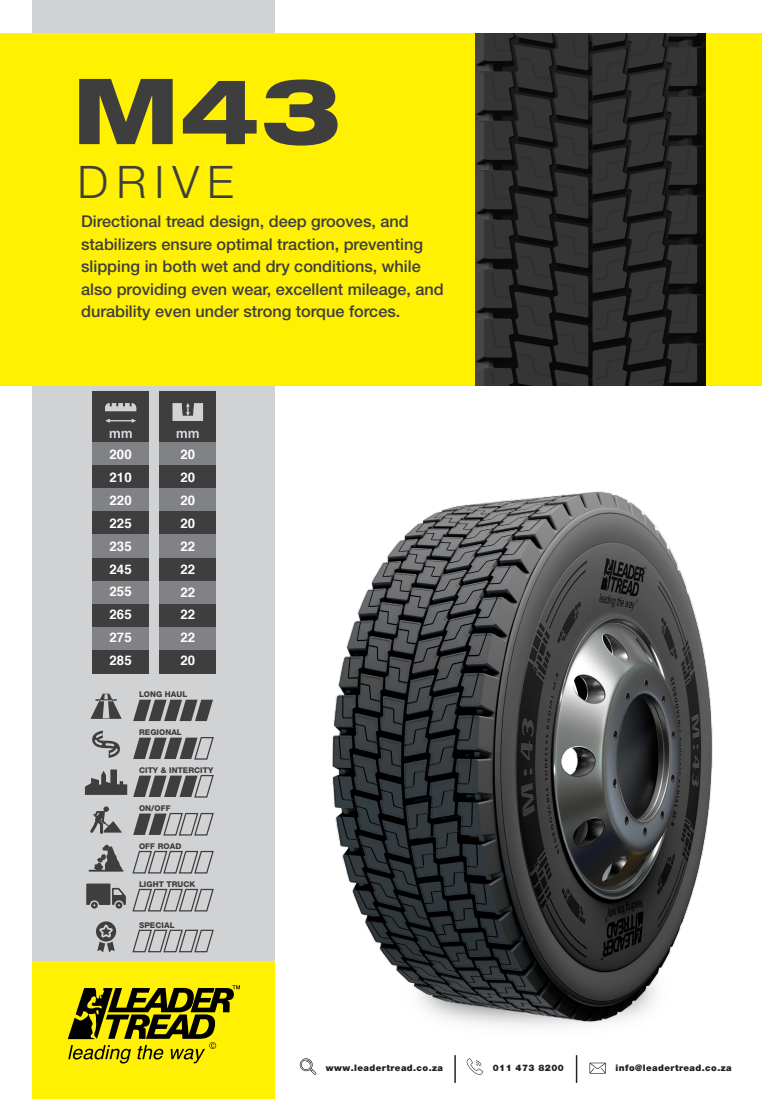
<style>
.page{position:relative;width:762px;height:1099px;background:#fff}
.page>*{position:absolute;margin:0;border:0;box-sizing:border-box;transform-origin:0 0}
.t1{font:800 expanded 91.25px "Helvetica Neue LT Std";color:#3e3e3f}
.t2{font:300 44.88px "Helvetica Neue LT Std";letter-spacing:.18em;color:#3e3e3f}
.t3{font:500 16.25px/22.5px "Helvetica Neue LT Std";color:#3e3e3f}
.t4{font:700 13.25px/22.9px "Helvetica";letter-spacing:.02em;color:#fff;text-align:justify}
.t5{font:900 9px "Helvetica Neue";letter-spacing:.05em;color:#231f20}
.t6{font:800 8px "Helvetica Neue LT Std";letter-spacing:.01em;color:#3e3e3f}
</style>
<div class="page">
<div style="left:33px;top:0;width:242px;height:961px;background:#d1d2d4"></div>
<div style="left:0;top:33px;width:762px;height:352px;background:#fff101"></div>
<div style="left:92px;top:442px;width:57px;height:23px;background:#808285"></div>
<div style="left:92px;top:465px;width:57px;height:23px;background:#3e3e3f"></div>
<div style="left:92px;top:488px;width:57px;height:23px;background:#808285"></div>
<div style="left:92px;top:511px;width:57px;height:24px;background:#3e3e3f"></div>
<div style="left:92px;top:535px;width:57px;height:23px;background:#808285"></div>
<div style="left:92px;top:558px;width:57px;height:23px;background:#3e3e3f"></div>
<div style="left:159px;top:442px;width:57px;height:23px;background:#808285"></div>
<div style="left:159px;top:465px;width:57px;height:23px;background:#3e3e3f"></div>
<div style="left:159px;top:488px;width:57px;height:23px;background:#808285"></div>
<div style="left:159px;top:511px;width:57px;height:24px;background:#3e3e3f"></div>
<div style="left:159px;top:535px;width:57px;height:23px;background:#808285"></div>
<div style="left:159px;top:558px;width:57px;height:23px;background:#3e3e3f"></div>
<div style="left:92px;top:581px;width:57px;height:23px;background:#808285"></div>
<div style="left:92px;top:604px;width:57px;height:23px;background:#3e3e3f"></div>
<div style="left:159px;top:581px;width:57px;height:23px;background:#808285"></div>
<div style="left:159px;top:604px;width:57px;height:23px;background:#3e3e3f"></div>
<div style="left:92px;top:627px;width:57px;height:23px;background:#808285"></div>
<div style="left:92px;top:650px;width:57px;height:24px;background:#3e3e3f"></div>
<div style="left:159px;top:627px;width:57px;height:23px;background:#808285"></div>
<div style="left:159px;top:650px;width:57px;height:24px;background:#3e3e3f"></div>
<div style="left:92px;top:392px;width:57px;height:50px;background:#3e3e3f"></div>
<div style="left:159px;top:392px;width:57px;height:50px;background:#3e3e3f"></div>
<svg style="left:173px;top:403px;width:30px;height:18px"></svg>
<svg style="left:177px;top:431px;width:22px;height:7px"></svg>
<svg style="left:106px;top:419px;width:30px;height:3px"></svg>
<svg style="left:105px;top:403px;width:31px;height:8px"></svg>
<svg style="left:110px;top:431px;width:22px;height:7px"></svg>
<svg style="left:85px;top:769px;width:42px;height:25px"></svg>
<svg style="left:90px;top:806px;width:32px;height:27px"></svg>
<svg style="left:89px;top:844px;width:34px;height:27px"></svg>
<svg style="left:90px;top:693px;width:32px;height:26px"></svg>
<svg style="left:92px;top:730px;width:28px;height:28px"></svg>
<svg style="left:96px;top:921px;width:20px;height:31px"></svg>
<svg style="left:133px;top:699px;width:80px;height:22px"></svg>
<svg style="left:133px;top:737px;width:81px;height:23px"></svg>
<svg style="left:133px;top:775px;width:81px;height:23px"></svg>
<svg style="left:133px;top:813px;width:81px;height:23px"></svg>
<svg style="left:132px;top:850px;width:82px;height:24px"></svg>
<svg style="left:86px;top:883px;width:128px;height:29px"></svg>
<svg style="left:132px;top:929px;width:82px;height:24px"></svg>
<img style="left:332px;top:491px;width:381px;height:536px">
<img style="left:476px;top:33px;width:229px;height:353px">
<div style="left:33px;top:961px;width:242px;height:137px;background:#fff101"></div>
<svg style="left:68px;top:985px;width:172px;height:78px"></svg>
<svg style="left:300px;top:1058px;width:16px;height:16px"></svg>
<svg style="left:589px;top:1062px;width:17px;height:11px"></svg>
<svg style="left:466px;top:1058px;width:17px;height:16px"></svg>
<hr style="left:454px;top:1055px;width:2px;height:27px;background:#231f20">
<svg style="left:576px;top:1055px;width:1px;height:27px"></svg>
<h1 class="t1" style="left:73px;top:53px;width:270px">M43</h1>
<h2 class="t2" style="left:78px;top:154px;width:158px">DRIVE</h2>
<p class="t3" style="left:81px;top:210px;width:364px">Directional tread design, deep grooves, and stabilizers ensure optimal traction, preventing slipping in both wet and dry conditions, while also providing even wear, excellent mileage, and durability even under strong torque forces.</p>
<p class="t4" style="left:109px;top:443px;width:24px">200<br>210<br>220<br>225<br>235<br>245<br>255<br>265<br>275<br>285</p>
<p class="t4" style="left:180px;top:443px;width:16px">20<br>20<br>20<br>20<br>22<br>22<br>22<br>22<br>22<br>20</p>
<p class="t6" style="left:139px;top:689px;width:50px">LONG HAUL</p>
<p class="t6" style="left:139px;top:727px;width:44px">REGIONAL</p>
<p class="t6" style="left:139px;top:765px;width:76px">CITY &amp; INTERCITY</p>
<p class="t6" style="left:139px;top:803px;width:33px">ON/OFF</p>
<p class="t6" style="left:139px;top:841px;width:44px">OFF ROAD</p>
<p class="t6" style="left:139px;top:879px;width:58px">LIGHT TRUCK</p>
<p class="t6" style="left:139px;top:920px;width:37px">SPECIAL</p>
<p class="t5" style="left:326px;top:1062px;width:119px">www.leadertread.co.za</p>
<p class="t5" style="left:493px;top:1061px;width:72px">011 473 8200</p>
<p class="t5" style="left:616px;top:1062px;width:118px">info@leadertread.co.za</p>
</div>
